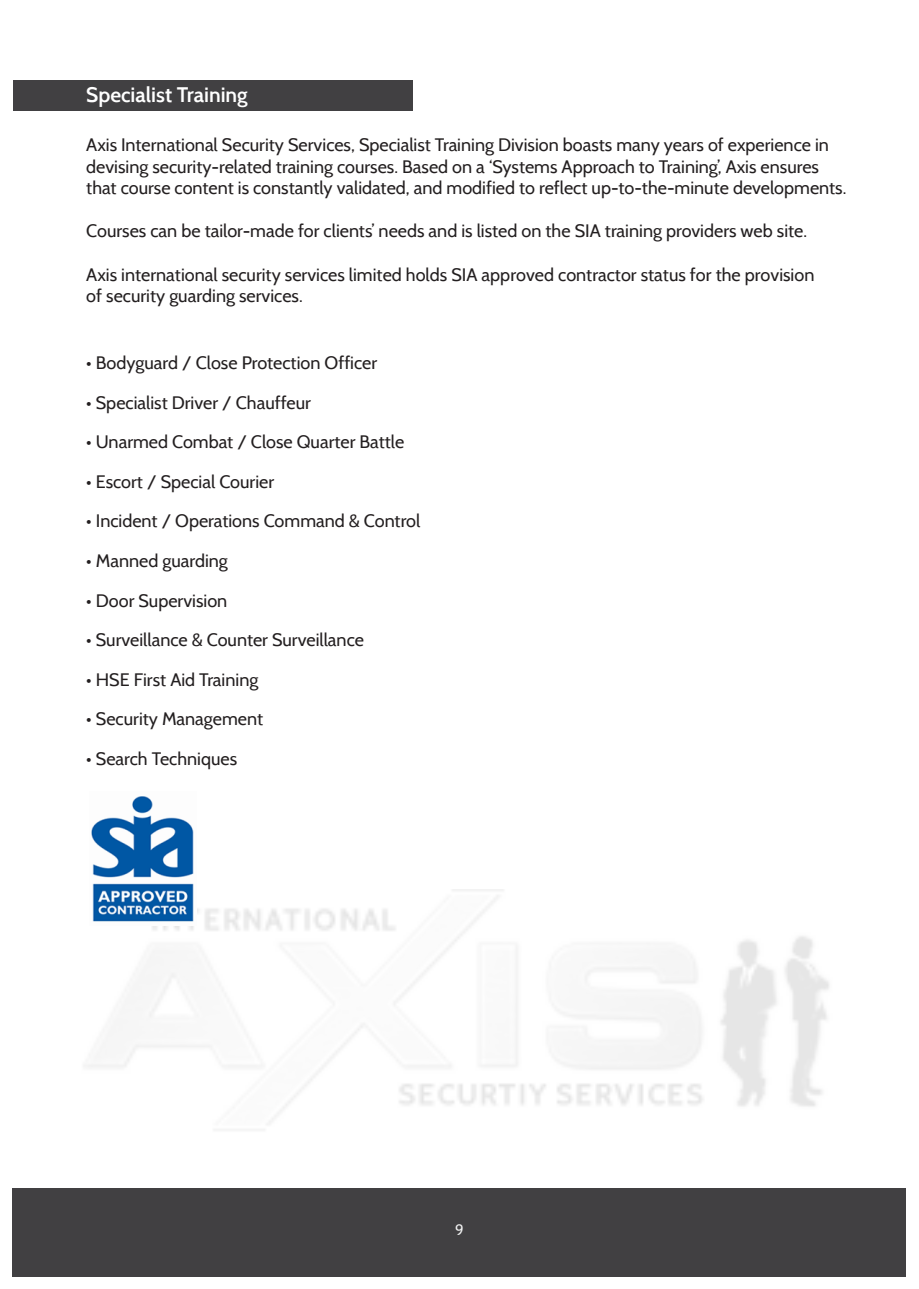
<style>
.page{position:relative;width:919px;height:1289px;background:#fff}
.page>*{position:absolute;margin:0;border:0;box-sizing:border-box;transform-origin:0 0}
.t1{font:600 21px "Cabin";color:#fff}
.t2{font:18px/21.6px "Cabin";color:#231f20}
.t3{font:15px "Cabin";color:#f1f2f2}
</style>
<div class="page">
<div style="left:13px;top:81px;width:400px;height:30px;background:#414042"></div>
<div style="left:13px;top:1187px;width:893px;height:89px;background:#414042"></div>
<img style="left:91px;top:796px;width:103px;height:126px">
<p class="t1" style="left:86px;top:82px;width:163px">Specialist Training</p>
<p class="t2" style="left:86px;top:134px;width:761px">Axis International Security Services, Specialist Training Division boasts many years of experience in devising security-related training courses. Based on a ‘Systems Approach to Training’, Axis ensures that course content is constantly validated, and modified to reflect up-to-the-minute developments.</p>
<p class="t2" style="left:86px;top:220px;width:722px">Courses can be tailor-made for clients’ needs and is listed on the SIA training providers web site.</p>
<p class="t2" style="left:86px;top:263px;width:729px">Axis international security services limited holds SIA approved contractor status for the provision of security guarding services.</p>
<p class="t2" style="left:86px;top:351px;width:292px">• Bodyguard / Close Protection Officer</p>
<p class="t2" style="left:86px;top:391px;width:226px">• Specialist Driver / Chauffeur</p>
<p class="t2" style="left:86px;top:431px;width:319px">• Unarmed Combat / Close Quarter Battle</p>
<p class="t2" style="left:86px;top:470px;width:189px">• Escort / Special Courier</p>
<p class="t2" style="left:86px;top:510px;width:335px">• Incident / Operations Command &amp; Control</p>
<p class="t2" style="left:86px;top:549px;width:143px">• Manned guarding</p>
<p class="t2" style="left:86px;top:589px;width:142px">• Door Supervision</p>
<p class="t2" style="left:86px;top:629px;width:279px">• Surveillance &amp; Counter Surveillance</p>
<p class="t2" style="left:86px;top:668px;width:173px">• HSE First Aid Training</p>
<p class="t2" style="left:86px;top:708px;width:178px">• Security Management</p>
<p class="t2" style="left:86px;top:747px;width:152px">• Search Techniques</p>
<p class="t3" style="left:455px;top:1220px;width:10px">9</p>
</div>
